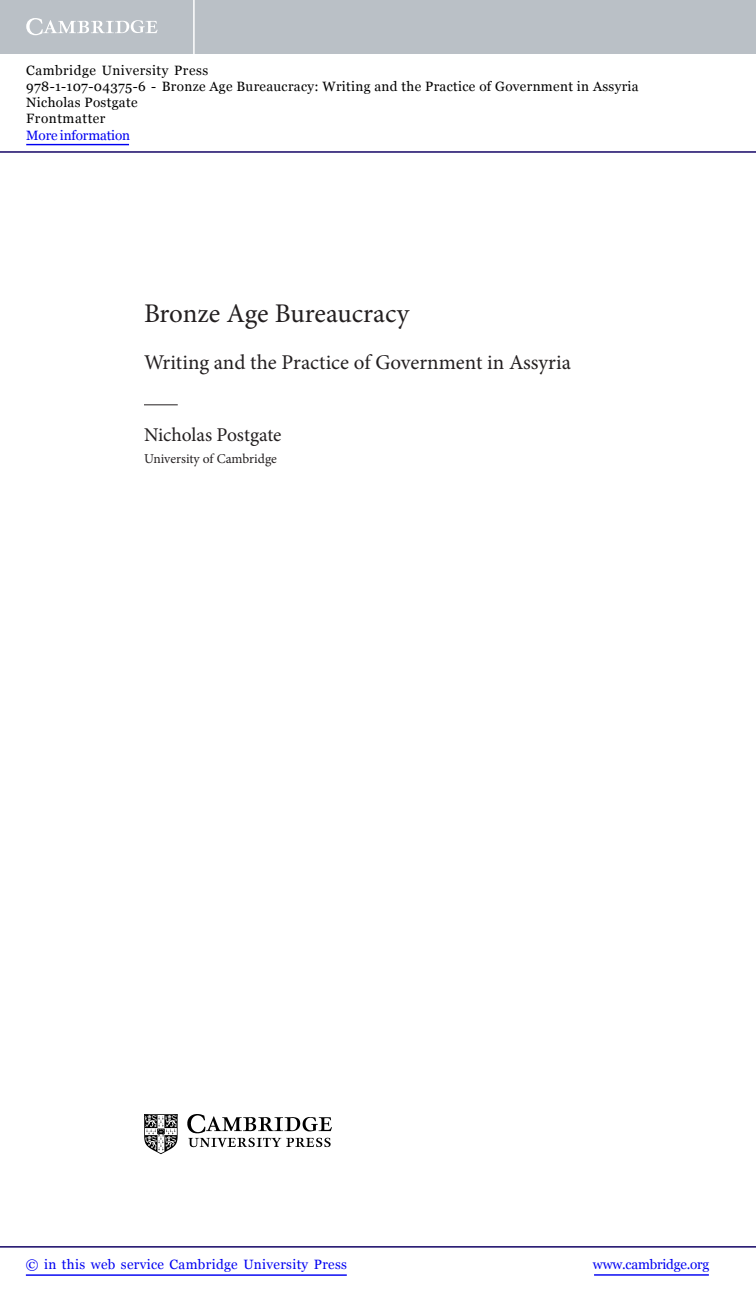
<style>
.page{position:relative;width:756px;height:1298px;background:#fff}
.page>*{position:absolute;margin:0;border:0;box-sizing:border-box;transform-origin:0 0}
.t1{font:27px "Minion Pro";color:#231f20}
.t2{font:21px "Minion Pro";color:#231f20}
.t3{font:19.5px "Minion Pro";letter-spacing:-.005em;color:#231f20}
.t4{font:13.5px/16.2px "Georgia";letter-spacing:.025em;color:#000}
.t5{font:13.5px "Georgia";letter-spacing:.025em;color:#0000f1}
.t6{font:13.5px "Minion Pro";letter-spacing:-.005em;color:#231f20}
.t7{font:13.5px "Georgia";letter-spacing:-.015em;color:#0000f1}
.t8{font:13.5px "Georgia";letter-spacing:-.01em;color:#0000f1}
</style>
<div class="page">
<hr style="left:144px;top:404px;width:34px;height:1px;background:#231f20">
<img style="left:144px;top:1114px;width:188px;height:40px">
<div style="left:0;top:0;width:756px;height:54px;background:#bac0c6"></div>
<svg style="left:26px;top:18px;width:132px;height:17px"></svg>
<hr style="left:193px;top:0;width:2px;height:54px;background:#fff">
<hr style="left:0;top:151px;width:756px;height:2px;background:#150666">
<hr style="left:594px;top:1274px;width:115px;height:1px;background:#0000f1">
<hr style="left:0;top:1246px;width:756px;height:1px;background:#150666">
<hr style="left:26px;top:1274px;width:321px;height:1px;background:#0000f1">
<hr style="left:26px;top:144px;width:103px;height:1px;background:#0000f1">
<p class="t4" style="left:26px;top:62px;width:614px">Cambridge University Press<br>978-1-107-04375-6 - Bronze Age Bureaucracy: Writing and the Practice of Government in Assyria Nicholas Postgate<br>Frontmatter</p>
<p class="t8" style="left:26px;top:127px;width:105px">More information</p>
<h1 class="t1" style="left:144px;top:303px;width:267px">Bronze Age Bureaucracy</h1>
<h2 class="t2" style="left:144px;top:354px;width:429px">Writing and the Practice of Government in Assyria</h2>
<h3 class="t3" style="left:144px;top:427px;width:139px">Nicholas Postgate</h3>
<p class="t6" style="left:144px;top:453px;width:135px">University of Cambridge</p>
<p class="t5" style="left:26px;top:1256px;width:323px">© in this web service Cambridge University Press</p>
<p class="t7" style="left:593px;top:1256px;width:118px">www.cambridge.org</p>
</div>
